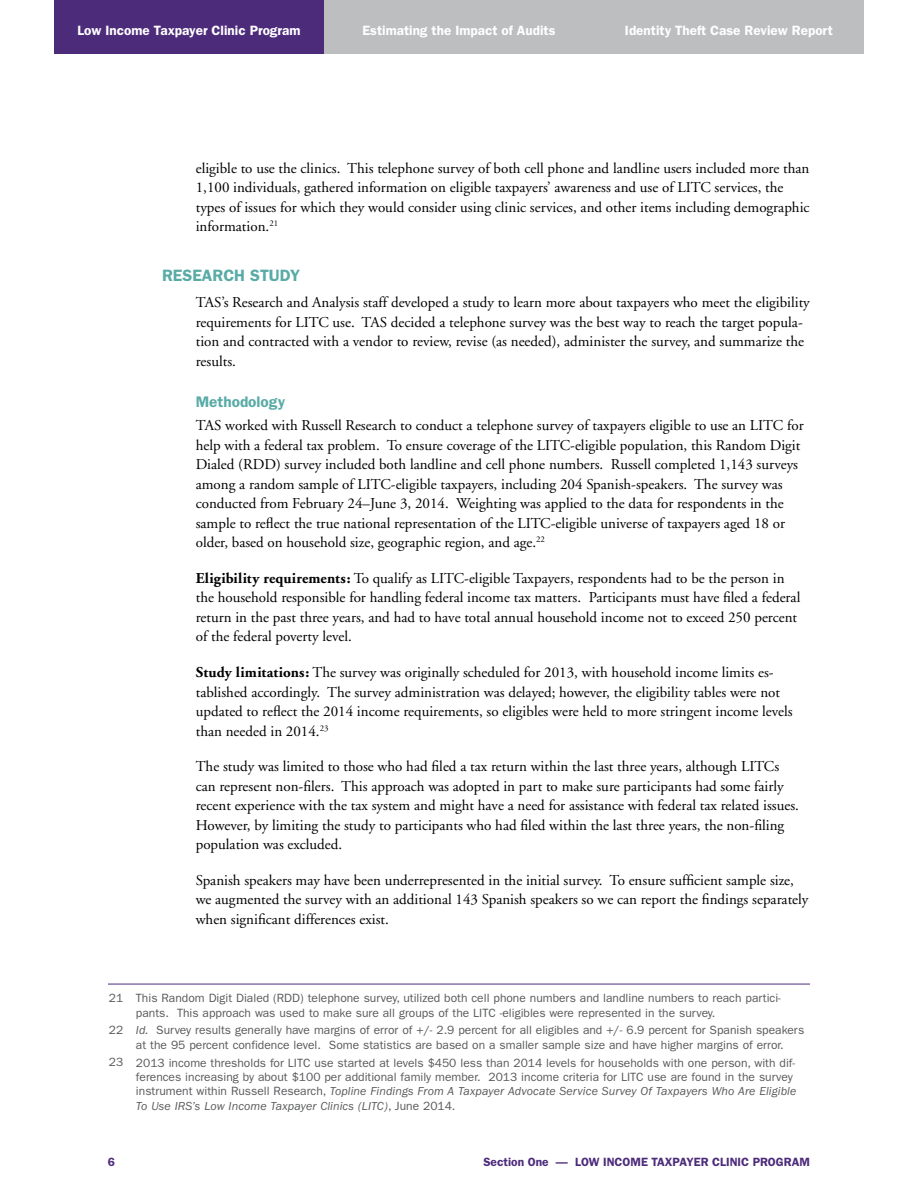
<style>
.page{position:relative;width:918px;height:1188px;background:#fff}
.page>*{position:absolute;margin:0;border:0;box-sizing:border-box;transform-origin:0 0}
.Subhead_1{font:600 16.5px "Franklin Gothic";color:#59aba6}
.Subhead_2{font:600 15.3px "Franklin Gothic";color:#59aba6}
.Body_Text{font:15px/19.5px "Adobe Garamond";color:#000}
.Body-BOLD_open{font:15px/19.5px "Adobe Garamond";color:#000}
.t1{font:600 13.5px "Franklin Gothic";color:#fff}
.t2{font:12px/14.4px "Franklin Gothic";color:#58595b}
.t3{font:600 12px "Franklin Gothic";color:#4d2b7b}
.s1{font-weight:700}
.s2{font-style:italic}
</style>
<div class="page">
<div style="left:54px;top:0;width:270px;height:54px;background:#4d2b7b"></div>
<div style="left:324px;top:0;width:270px;height:54px;background:#bcbec0"></div>
<div style="left:594px;top:0;width:270px;height:54px;background:#bcbec0"></div>
<hr style="left:108px;top:984px;width:702px;height:1px;background:#4d2b7b">
<p class="t1" style="left:78px;top:23px;width:224px">Low Income Taxpayer Clinic Program</p>
<p class="t1" style="left:362px;top:23px;width:195px">Estimating the Impact of Audits</p>
<p class="t1" style="left:625px;top:23px;width:210px">Identity Theft Case Review Report</p>
<p class="Body_Text" style="left:196px;top:159px;width:615px">eligible to use the clinics. This telephone survey of both cell phone and landline users included more than 1,100 individuals, gathered information on eligible taxpayers’ awareness and use of LITC services, the types of issues for which they would consider using clinic services, and other items including demographic information. <sup>21</sup></p>
<p class="Subhead_1" style="left:162px;top:266px;width:139px">RESEARCH STUDY</p>
<p class="Body_Text" style="left:196px;top:293px;width:616px">TAS’s Research and Analysis staff developed a study to learn more about taxpayers who meet the eligibility requirements for LITC use. TAS decided a telephone survey was the best way to reach the target popula&shy;tion and contracted with a vendor to review, revise (as needed), administer the survey, and summarize the results.</p>
<p class="Subhead_2" style="left:196px;top:393px;width:91px">Methodology</p>
<p class="Body_Text" style="left:196px;top:416px;width:609px">TAS worked with Russell Research to conduct a telephone survey of taxpayers eligible to use an LITC for help with a federal tax problem. To ensure coverage of the LITC-eligible population, this Random Digit Dialed (RDD) survey included both landline and cell phone numbers. Russell completed 1,143 surveys among a random sample of LITC-eligible taxpayers, including 204 Spanish-speakers. The survey was conducted from February 24–June 3, 2014. Weighting was applied to the data for respondents in the sample to reflect the true national representation of the LITC-eligible universe of taxpayers aged 18 or older, based on household size, geographic region, and age. <sup>22</sup></p>
<p class="Body-BOLD_open" style="left:196px;top:569px;width:606px"><span class="s1">Eligibility requirements:</span> To qualify as LITC-eligible Taxpayers, respondents had to be the person in the household responsible for handling federal income tax matters. Participants must have filed a federal return in the past three years, and had to have total annual household income not to exceed 250 percent of the federal poverty level.</p>
<p class="Body-BOLD_open" style="left:196px;top:663px;width:598px"><span class="s1">Study limitations:</span> The survey was originally scheduled for 2013, with household income limits es&shy;tablished accordingly. The survey administration was delayed; however, the eligibility tables were not updated to reflect the 2014 income requirements, so eligibles were held to more stringent income levels than needed in 2014. <sup>23</sup></p>
<p class="Body_Text" style="left:196px;top:757px;width:603px">The study was limited to those who had filed a tax return within the last three years, although LITCs can represent non-filers. This approach was adopted in part to make sure participants had some fairly recent experience with the tax system and might have a need for assistance with federal tax related issues.<br>However, by limiting the study to participants who had filed within the last three years, the non-filing population was excluded.</p>
<p class="Body_Text" style="left:196px;top:871px;width:614px">Spanish speakers may have been underrepresented in the initial survey. To ensure sufficient sample size, we augmented the survey with an additional 143 Spanish speakers so we can report the findings separately when significant differences exist.</p>
<p class="t2" style="left:136px;top:991px;width:646px;text-indent:-27px">21 This Random Digit Dialed (RDD) telephone survey, utilized both cell phone numbers and landline numbers to reach partici&shy;pants. This approach was used to make sure all groups of the LITC -eligibles were represented in the survey.</p>
<p class="t2" style="left:109px;top:1023px;width:697px;text-align:center">22 <span class="s2">Id.</span> Survey results generally have margins of error of +/- 2.9 percent for all eligibles and +/- 6.9 percent for Spanish speakers at the 95 percent confidence level. Some statistics are based on a smaller sample size and have higher margins of error.</p>
<p class="t2" style="left:136px;top:1055px;width:662px;text-indent:-27px">23 2013 income thresholds for LITC use started at levels $450 less than 2014 levels for households with one person, with dif&shy;ferences increasing by about $100 per additional family member. 2013 income criteria for LITC use are found in the survey instrument within Russell Research, <span class="s2">Topline Findings From A Taxpayer Advocate Service Survey Of Taxpayers Who Are Eligible To Use IRS’s Low Income Taxpayer Clinics (LITC)</span>, June 2014.</p>
<p class="t3" style="left:108px;top:1154px;width:9px">6</p>
<p class="t3" style="left:483px;top:1154px;width:328px">Section One — LOW INCOME TAXPAYER CLINIC PROGRAM</p>
</div>
